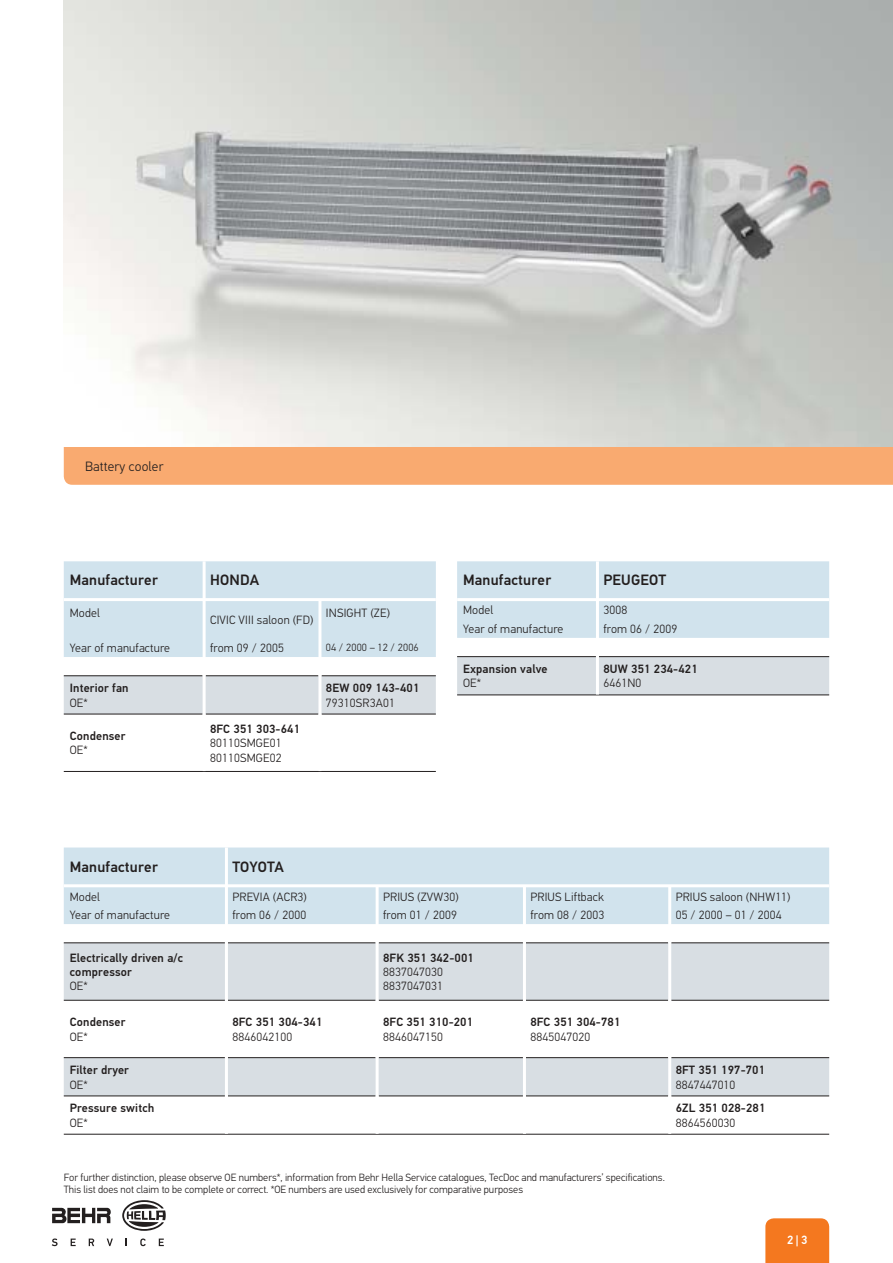
<style>
.page{position:relative;width:893px;height:1263px;background:#fff}
.page>*{position:absolute;margin:0;border:0;box-sizing:border-box;transform-origin:0 0}
.t1{font:500 15px "Hella DIN Universal";letter-spacing:.015em;color:#231f1f}
.t2{font:300 13.5px "Hella DIN Universal";letter-spacing:.015em;color:#231f1f}
.t3{font:300 12px/14.4px "Hella DIN Universal";letter-spacing:.015em;color:#231f1f}
.t4{font:500 12px/14.4px "Hella DIN Universal";letter-spacing:.015em;color:#231f1f}
.t5{font:500 12px "Hella DIN Universal";color:#fff}
.t6{font:300 10.5px/12px "Hella DIN Universal";color:#231f1f}
</style>
<div class="page">
<svg style="left:52px;top:1238px;width:6px;height:8px"></svg>
<svg style="left:71px;top:1238px;width:5px;height:8px"></svg>
<svg style="left:89px;top:1238px;width:5px;height:8px"></svg>
<svg style="left:107px;top:1238px;width:6px;height:8px"></svg>
<svg style="left:140px;top:1238px;width:6px;height:8px"></svg>
<svg style="left:159px;top:1238px;width:5px;height:8px"></svg>
<svg style="left:52px;top:1208px;width:59px;height:15px"></svg>
<svg style="left:122px;top:1200px;width:44px;height:31px"></svg>
<div style="left:64px;top:446px;width:829px;height:39px;background:#f9aa70"></div>
<img style="left:64px;top:0;width:829px;height:446px">
<div style="left:457px;top:561px;width:372px;height:77px;background:#d1e3ed"></div>
<div style="left:457px;top:657px;width:372px;height:37px;background:#d8dee3"></div>
<hr style="left:457px;top:656px;width:139px;height:1px;background:#231f1f">
<hr style="left:599px;top:656px;width:230px;height:1px;background:#231f1f">
<hr style="left:457px;top:694px;width:140px;height:1px;background:#231f1f">
<hr style="left:597px;top:694px;width:232px;height:1px;background:#231f1f">
<hr style="left:596px;top:561px;width:3px;height:37px;background:#fff">
<hr style="left:596px;top:601px;width:3px;height:18px;background:#fff">
<hr style="left:596px;top:619px;width:3px;height:19px;background:#fff">
<hr style="left:596px;top:657px;width:3px;height:37px;background:#fff">
<hr style="left:457px;top:598px;width:140px;height:3px;background:#fff">
<hr style="left:597px;top:598px;width:232px;height:3px;background:#fff">
<div style="left:64px;top:561px;width:372px;height:96px;background:#d1e3ed"></div>
<div style="left:64px;top:676px;width:372px;height:38px;background:#d8dee3"></div>
<hr style="left:64px;top:675px;width:139px;height:1px;background:#231f1f">
<hr style="left:206px;top:675px;width:112px;height:1px;background:#231f1f">
<hr style="left:321px;top:675px;width:115px;height:1px;background:#231f1f">
<hr style="left:64px;top:714px;width:139px;height:1px;background:#231f1f">
<hr style="left:206px;top:714px;width:112px;height:1px;background:#231f1f">
<hr style="left:321px;top:714px;width:115px;height:1px;background:#231f1f">
<hr style="left:64px;top:771px;width:256px;height:1px;background:#231f1f">
<hr style="left:320px;top:771px;width:116px;height:1px;background:#231f1f">
<hr style="left:203px;top:561px;width:3px;height:37px;background:#fff">
<hr style="left:203px;top:601px;width:3px;height:37px;background:#fff">
<hr style="left:318px;top:601px;width:3px;height:37px;background:#fff">
<hr style="left:203px;top:638px;width:3px;height:19px;background:#fff">
<hr style="left:318px;top:638px;width:3px;height:19px;background:#fff">
<hr style="left:203px;top:676px;width:3px;height:38px;background:#fff">
<hr style="left:318px;top:676px;width:3px;height:38px;background:#fff">
<hr style="left:64px;top:598px;width:256px;height:3px;background:#fff">
<hr style="left:320px;top:598px;width:116px;height:3px;background:#fff">
<div style="left:64px;top:847px;width:765px;height:77px;background:#d1e3ed"></div>
<svg style="left:64px;top:943px;width:765px;height:152px;fill:#d8dee3"></svg>
<hr style="left:64px;top:942px;width:161px;height:1px;background:#231f1f">
<hr style="left:228px;top:942px;width:148px;height:1px;background:#231f1f">
<hr style="left:379px;top:942px;width:144px;height:1px;background:#231f1f">
<hr style="left:526px;top:942px;width:142px;height:1px;background:#231f1f">
<hr style="left:671px;top:942px;width:158px;height:1px;background:#231f1f">
<hr style="left:64px;top:1000px;width:161px;height:1px;background:#231f1f">
<hr style="left:228px;top:1000px;width:148px;height:1px;background:#231f1f">
<hr style="left:379px;top:1000px;width:144px;height:1px;background:#231f1f">
<hr style="left:526px;top:1000px;width:142px;height:1px;background:#231f1f">
<hr style="left:671px;top:1000px;width:158px;height:1px;background:#231f1f">
<hr style="left:64px;top:1057px;width:161px;height:1px;background:#231f1f">
<hr style="left:228px;top:1057px;width:148px;height:1px;background:#231f1f">
<hr style="left:379px;top:1057px;width:144px;height:1px;background:#231f1f">
<hr style="left:526px;top:1057px;width:142px;height:1px;background:#231f1f">
<hr style="left:671px;top:1057px;width:158px;height:1px;background:#231f1f">
<hr style="left:64px;top:1095px;width:161px;height:1px;background:#231f1f">
<hr style="left:228px;top:1095px;width:148px;height:1px;background:#231f1f">
<hr style="left:379px;top:1095px;width:144px;height:1px;background:#231f1f">
<hr style="left:526px;top:1095px;width:142px;height:1px;background:#231f1f">
<hr style="left:671px;top:1095px;width:158px;height:1px;background:#231f1f">
<hr style="left:64px;top:1134px;width:606px;height:1px;background:#231f1f">
<hr style="left:670px;top:1134px;width:159px;height:1px;background:#231f1f">
<hr style="left:225px;top:847px;width:3px;height:37px;background:#fff">
<hr style="left:225px;top:887px;width:3px;height:18px;background:#fff">
<hr style="left:376px;top:887px;width:3px;height:18px;background:#fff">
<hr style="left:523px;top:887px;width:3px;height:18px;background:#fff">
<hr style="left:668px;top:887px;width:3px;height:18px;background:#fff">
<hr style="left:225px;top:905px;width:3px;height:19px;background:#fff">
<hr style="left:376px;top:905px;width:3px;height:19px;background:#fff">
<hr style="left:523px;top:905px;width:3px;height:19px;background:#fff">
<hr style="left:668px;top:905px;width:3px;height:19px;background:#fff">
<hr style="left:225px;top:943px;width:3px;height:57px;background:#fff">
<hr style="left:376px;top:943px;width:3px;height:57px;background:#fff">
<hr style="left:523px;top:943px;width:3px;height:57px;background:#fff">
<hr style="left:668px;top:943px;width:3px;height:57px;background:#fff">
<hr style="left:225px;top:1000px;width:3px;height:58px;background:#fff">
<hr style="left:376px;top:1000px;width:3px;height:58px;background:#fff">
<hr style="left:523px;top:1000px;width:3px;height:58px;background:#fff">
<hr style="left:668px;top:1000px;width:3px;height:58px;background:#fff">
<hr style="left:225px;top:1058px;width:3px;height:38px;background:#fff">
<hr style="left:376px;top:1058px;width:3px;height:38px;background:#fff">
<hr style="left:523px;top:1058px;width:3px;height:38px;background:#fff">
<hr style="left:668px;top:1058px;width:3px;height:38px;background:#fff">
<hr style="left:64px;top:884px;width:606px;height:3px;background:#fff">
<hr style="left:670px;top:884px;width:159px;height:3px;background:#fff">
<div style="left:765px;top:1218px;width:64px;height:45px;background:#f4781f"></div>
<p class="t2" style="left:85px;top:461px;width:80px">Battery cooler</p>
<p class="t1" style="left:70px;top:575px;width:90px">Manufacturer</p>
<p class="t1" style="left:210px;top:575px;width:51px">HONDA</p>
<p class="t3" style="left:70px;top:606px;width:32px">Model</p>
<p class="t3" style="left:210px;top:613px;width:105px">CIVIC VIII saloon (FD)</p>
<p class="t3" style="left:326px;top:606px;width:66px">INSIGHT (ZE)</p>
<p class="t3" style="left:70px;top:641px;width:102px">Year of manufacture</p>
<p class="t3" style="left:210px;top:641px;width:75px">from 09 / 2005</p>
<p class="t6" style="left:326px;top:642px;width:94px">04 / 2000 – 12 / 2006</p>
<p class="t4" style="left:70px;top:682px;width:60px">Interior fan</p>
<p class="t3" style="left:70px;top:696px;width:20px">OE*</p>
<p class="t4" style="left:326px;top:682px;width:95px">8EW 009 143-401</p>
<p class="t3" style="left:326px;top:696px;width:70px">79310SR3A01</p>
<p class="t4" style="left:70px;top:730px;width:57px">Condenser</p>
<p class="t3" style="left:70px;top:744px;width:20px">OE*</p>
<p class="t4" style="left:210px;top:722px;width:91px">8FC 351 303-641</p>
<p class="t3" style="left:210px;top:737px;width:73px">80110SMGE01<br>80110SMGE02</p>
<p class="t1" style="left:463px;top:575px;width:90px">Manufacturer</p>
<p class="t1" style="left:603px;top:575px;width:64px">PEUGEOT</p>
<p class="t3" style="left:463px;top:604px;width:32px">Model</p>
<p class="t3" style="left:603px;top:604px;width:25px">3008</p>
<p class="t3" style="left:463px;top:622px;width:102px">Year of manufacture</p>
<p class="t3" style="left:603px;top:622px;width:75px">from 06 / 2009</p>
<p class="t4" style="left:463px;top:663px;width:86px">Expansion valve</p>
<p class="t3" style="left:463px;top:677px;width:20px">OE*</p>
<p class="t4" style="left:603px;top:663px;width:96px">8UW 351 234-421</p>
<p class="t3" style="left:603px;top:677px;width:39px">6461N0</p>
<p class="t1" style="left:70px;top:861px;width:90px">Manufacturer</p>
<p class="t1" style="left:232px;top:861px;width:53px">TOYOTA</p>
<p class="t3" style="left:70px;top:890px;width:32px">Model</p>
<p class="t3" style="left:232px;top:890px;width:76px">PREVIA (ACR3)</p>
<p class="t3" style="left:383px;top:890px;width:77px">PRIUS (ZVW30)</p>
<p class="t3" style="left:530px;top:890px;width:75px">PRIUS Liftback</p>
<p class="t3" style="left:676px;top:890px;width:116px">PRIUS saloon (NHW11)</p>
<p class="t3" style="left:70px;top:908px;width:102px">Year of manufacture</p>
<p class="t3" style="left:232px;top:908px;width:75px">from 06 / 2000</p>
<p class="t3" style="left:383px;top:908px;width:75px">from 01 / 2009</p>
<p class="t3" style="left:530px;top:908px;width:75px">from 08 / 2003</p>
<p class="t3" style="left:676px;top:908px;width:107px">05 / 2000 – 01 / 2004</p>
<p class="t4" style="left:70px;top:951px;width:115px">Electrically driven a/c compressor</p>
<p class="t3" style="left:70px;top:980px;width:20px">OE*</p>
<p class="t4" style="left:383px;top:951px;width:92px">8FK 351 342-001</p>
<p class="t3" style="left:383px;top:965px;width:61px">8837047030<br>8837047031</p>
<p class="t4" style="left:70px;top:1016px;width:57px">Condenser</p>
<p class="t3" style="left:70px;top:1030px;width:20px">OE*</p>
<p class="t4" style="left:232px;top:1016px;width:91px">8FC 351 304-341</p>
<p class="t3" style="left:232px;top:1030px;width:61px">8846042100</p>
<p class="t4" style="left:383px;top:1016px;width:91px">8FC 351 310-201</p>
<p class="t3" style="left:383px;top:1030px;width:61px">8846047150</p>
<p class="t4" style="left:530px;top:1016px;width:91px">8FC 351 304-781</p>
<p class="t3" style="left:530px;top:1030px;width:61px">8845047020</p>
<p class="t4" style="left:70px;top:1064px;width:61px">Filter dryer</p>
<p class="t3" style="left:70px;top:1078px;width:20px">OE*</p>
<p class="t4" style="left:676px;top:1064px;width:91px">8FT 351 197-701</p>
<p class="t3" style="left:676px;top:1078px;width:61px">8847447010</p>
<p class="t4" style="left:70px;top:1102px;width:86px">Pressure switch</p>
<p class="t3" style="left:70px;top:1116px;width:20px">OE*</p>
<p class="t4" style="left:676px;top:1102px;width:91px">6ZL 351 028-281</p>
<p class="t3" style="left:676px;top:1116px;width:61px">8864560030</p>
<p class="t6" style="left:64px;top:1172px;width:603px">For further distinction, please observe OE numbers*, information from Behr Hella Service catalogues, TecDoc and manufacturers’ specifications.<br>This list does not claim to be complete or correct. *OE numbers are used exclusively for comparative purposes</p>
<p class="t5" style="left:787px;top:1235px;width:22px">2|3</p>
</div>
